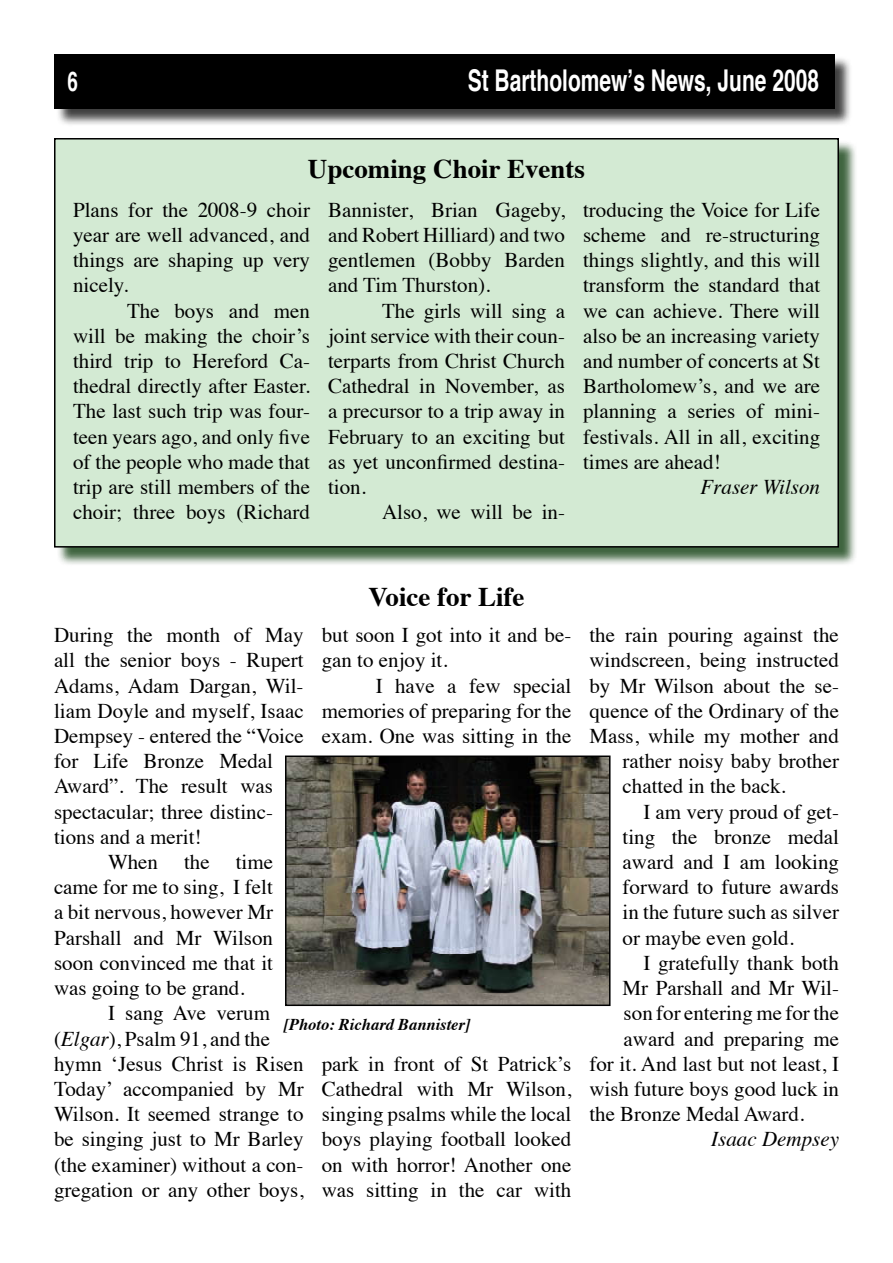
<style>
.page{position:relative;width:893px;height:1263px;background:#fff}
.page>*{position:absolute;margin:0;border:0;box-sizing:border-box;transform-origin:0 0}
.t1{font:700 30px "Helvetica";color:#fff;scale:.7 1}
.t2{font:700 27px "Times";color:#000}
.t3{font:700 27px "Helvetica";color:#fff;scale:.7 1}
.t4{font:21px/25.2px "Times";color:#000;text-align:justify}
.t5{font:italic 21px "Times";color:#000}
.t6{font:italic 700 16.5px "Times";color:#000}
.s1{font-style:italic}
</style>
<div class="page">
<div style="left:56px;top:56px;width:823px;height:78px;background:#000;opacity:.75"></div>
<div style="left:54px;top:54px;width:780px;height:54px;background:#000"></div>
<img style="left:288px;top:758px;width:319px;height:245px">
<div style="left:285px;top:755px;width:325px;height:251px;border:2px solid #000"></div>
<div style="left:56px;top:140px;width:810px;height:441px;background:#003200;opacity:.75"></div>
<div style="left:55px;top:139px;width:783px;height:408px;background:#d3ead3"></div>
<div style="left:54px;top:138px;width:785px;height:410px;border:2px solid #000"></div>
<p class="t3" style="left:67px;top:60px;width:17px">6</p>
<h1 class="t1" style="left:468px;top:56px;width:503px">St Bartholomew’s News, June 2008</h1>
<p class="t2" style="left:308px;top:143px;width:279px">Upcoming Choir Events</p>
<p class="t4" style="left:73px;top:195px;width:239px">Plans for the 2008-9 choir year are well advanced, and things are shaping up very nicely.</p>
<p class="t4" style="left:73px;top:296px;width:239px;text-indent:54px">The boys and men will be making the choir’s third trip to Hereford Ca&shy;thedral directly after Easter.<br>The last such trip was four&shy;teen years ago, and only five of the people who made that trip are still members of the choir; three boys (Richard</p>
<p class="t4" style="left:328px;top:195px;width:239px">Bannister, Brian Gageby, and Robert Hilliard) and two gentlemen (Bobby Barden and Tim Thurston).</p>
<p class="t4" style="left:328px;top:296px;width:239px;text-indent:54px">The girls will sing a joint service with their coun&shy;terparts from Christ Church Cathedral in November, as a precursor to a trip away in February to an exciting but as yet unconfirmed destina&shy;tion.</p>
<p class="t4" style="left:382px;top:498px;width:184px">Also, we will be in-</p>
<p class="t4" style="left:583px;top:195px;width:239px">troducing the Voice for Life scheme and re-structuring things slightly, and this will transform the standard that we can achieve. There will also be an increasing variety and number of concerts at St Bartholomew’s, and we are planning a series of mini&shy;festivals. All in all, exciting times are ahead!</p>
<p class="t5" style="left:700px;top:469px;width:121px">Fraser Wilson</p>
<p class="t2" style="left:368px;top:571px;width:157px">Voice for Life</p>
<p class="t4" style="left:54px;top:621px;width:251px;text-align:left">During the month of May all the senior boys - Rupert<br>Adams, Adam Dargan, Wil&shy;liam Doyle and myself, Isaac<br>Dempsey - entered the “Voice for Life Bronze Medal<br>Award”. The result was spectacular; three distinc&shy;tions and a merit!</p>
<p class="t4" style="left:54px;top:848px;width:221px;text-indent:54px">When the time came for me to sing, I felt a bit nervous, however Mr Parshall and Mr Wilson soon convinced me that it was going to be grand.</p>
<p class="t4" style="left:54px;top:999px;width:251px;text-align:left;text-indent:54px">I sang Ave verum (<span class="s1">Elgar</span>), Psalm 91, and the hymn ‘Jesus Christ is Risen<br>Today’ accompanied by Mr<br>Wilson. It seemed strange to be singing just to Mr Barley (the examiner) without a con&shy;gregation or any other boys,</p>
<p class="t4" style="left:322px;top:621px;width:251px">but soon I got into it and be&shy;gan to enjoy it.</p>
<p class="t4" style="left:322px;top:671px;width:251px;text-indent:54px">I have a few special memories of preparing for the exam. One was sitting in the</p>
<p class="t6" style="left:284px;top:1009px;width:189px">[Photo: Richard Bannister]</p>
<p class="t4" style="left:322px;top:1049px;width:251px">park in front of St Patrick’s Cathedral with Mr Wilson, singing psalms while the local boys playing football looked on with horror! Another one was sitting in the car with</p>
<p class="t4" style="left:589px;top:621px;width:251px">the rain pouring against the</p>
<p class="t4" style="left:589px;top:646px;width:251px">windscreen, being instructed</p>
<p class="t4" style="left:589px;top:671px;width:251px">by Mr Wilson about the se-</p>
<p class="t4" style="left:589px;top:696px;width:251px">quence of the Ordinary of the</p>
<p class="t4" style="left:589px;top:722px;width:251px">Mass, while my mother and</p>
<p class="t4" style="left:623px;top:747px;width:218px">rather noisy baby brother</p>
<p class="t4" style="left:623px;top:772px;width:165px">chatted in the back.</p>
<p class="t4" style="left:643px;top:797px;width:197px">I am very proud of get-</p>
<p class="t4" style="left:623px;top:822px;width:218px">ting the bronze medal</p>
<p class="t4" style="left:623px;top:848px;width:218px">award and I am looking</p>
<p class="t4" style="left:623px;top:873px;width:218px">forward to future awards</p>
<p class="t4" style="left:623px;top:898px;width:218px">in the future such as silver</p>
<p class="t4" style="left:623px;top:923px;width:173px">or maybe even gold.</p>
<p class="t4" style="left:643px;top:948px;width:197px">I gratefully thank both</p>
<p class="t4" style="left:623px;top:974px;width:218px">Mr Parshall and Mr Wil-</p>
<p class="t4" style="left:624px;top:999px;width:217px">son for entering me for the</p>
<p class="t4" style="left:624px;top:1024px;width:217px">award and preparing me</p>
<p class="t4" style="left:589px;top:1049px;width:251px">for it. And last but not least, I</p>
<p class="t4" style="left:589px;top:1074px;width:251px">wish future boys good luck in</p>
<p class="t4" style="left:589px;top:1100px;width:216px">the Bronze Medal Award.</p>
<p class="t5" style="left:711px;top:1121px;width:129px">Isaac Dempsey</p>
</div>
